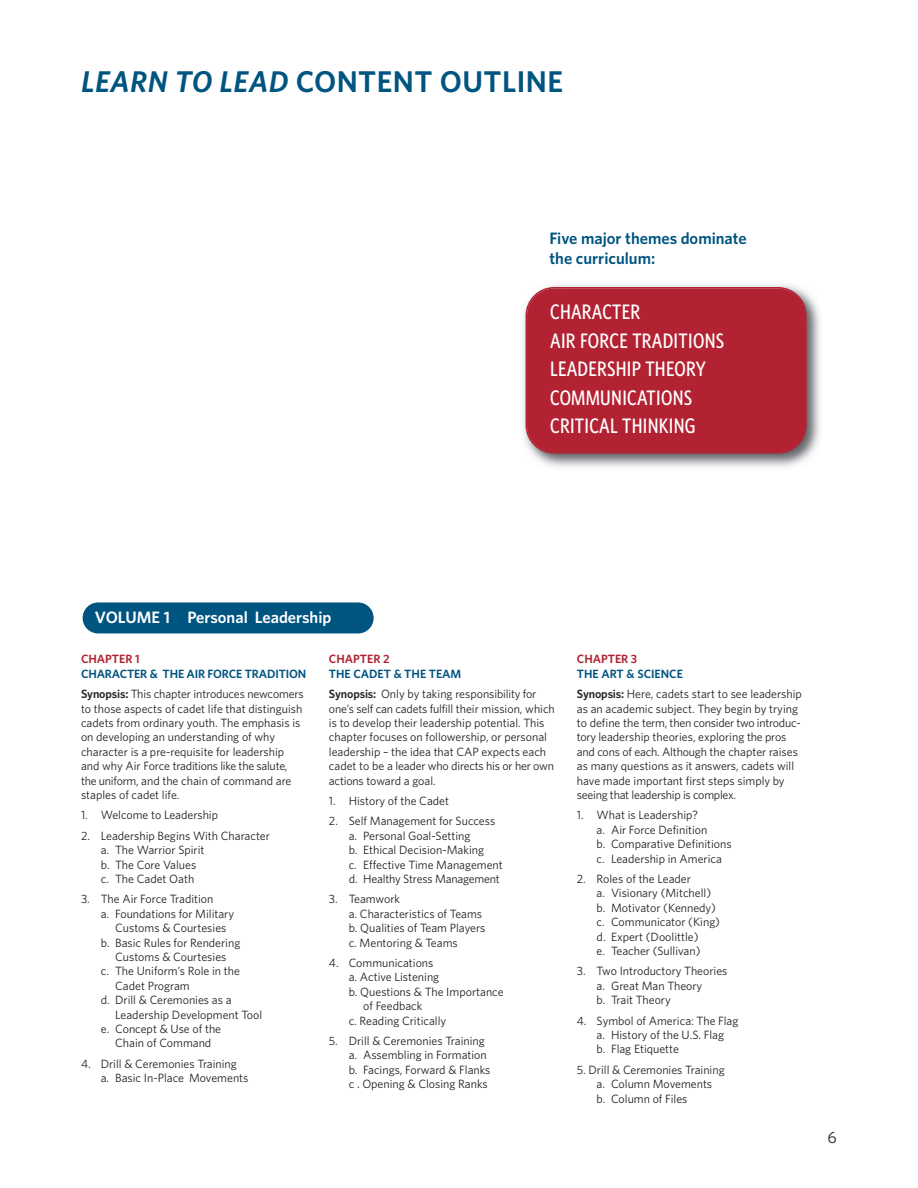
<style>
.page{position:relative;width:918px;height:1188px;background:#fff}
.page>*{position:absolute;margin:0;border:0;box-sizing:border-box;transform-origin:0 0}
.t1{font:600 30px "Whitney";letter-spacing:.015em;color:#005480}
.t2{font:500 21px/28.5px "Whitney Condensed";letter-spacing:.015em;color:#fff}
.t3{font:600 16.5px/19.8px "Whitney";color:#005480}
.t4{font:600 16.5px "Whitney";color:#fff}
.t5{font:16.5px "Whitney";color:#231f20}
.t6{font:12px/14.4px "Whitney";color:#231f20}
.t7{font:600 12px/20.4px "Whitney";letter-spacing:-.01em;color:#005480}
.t8{font:600 12px "Whitney";color:#b32232}
.s1{font-style:italic}
.s2{color:#231f20}
.s3{font-weight:400;color:#231f20}
.s4{font-weight:600;color:#005480}
.s5{font-weight:600}
</style>
<div class="page">
<div style="left:83px;top:602px;width:291px;height:31px;background:#005480;border-radius:15px"></div>
<img style="left:523px;top:284px;width:297px;height:183px">
<div style="left:526px;top:287px;width:281px;height:167px;background:#b32232"></div>
<h1 class="t1" style="left:81px;top:64px;width:484px"><span class="s1">LEARN TO LEAD</span> CONTENT OUTLINE</h1>
<h3 class="t3" style="left:550px;top:229px;width:199px">Five major themes dominate the curriculum:</h3>
<h2 class="t2" style="left:550px;top:298px;width:176px">CHARACTER<br>AIR FORCE TRADITIONS<br>LEADERSHIP THEORY<br>COMMUNICATIONS<br>CRITICAL THINKING</h2>
<h3 class="t4" style="left:95px;top:608px;width:238px">VOLUME 1 Personal Leadership</h3>
<p class="t8" style="left:81px;top:652px;width:60px">CHAPTER 1</p>
<p class="t7" style="left:81px;top:663px;width:227px">CHARACTER &amp; THE AIR FORCE TRADITION<br><span class="s2">Synopsis:</span> <span class="s3">This chapter introduces newcomers</span></p>
<p class="t6" style="left:81px;top:701px;width:223px">to those aspects of cadet life that distinguish cadets from ordinary youth. The emphasis is on developing an understanding of why character is a pre-requisite for leadership and why Air Force traditions like the salute, the uniform, and the chain of command are staples of cadet life.</p>
<p class="t6" style="left:81px;top:808px;width:139px">1. Welcome to Leadership</p>
<p class="t6" style="left:101px;top:828px;width:171px;text-indent:-20px">2. Leadership Begins With Character a. The Warrior Spirit<br>b. The Core Values<br>c. The Cadet Oath</p>
<p class="t6" style="left:81px;top:892px;width:134px">3. The Air Force Tradition</p>
<p class="t6" style="left:101px;top:906px;width:135px">a. Foundations for Military</p>
<p class="t6" style="left:115px;top:921px;width:113px">Customs &amp; Courtesies</p>
<p class="t6" style="left:101px;top:935px;width:141px">b. Basic Rules for Rendering</p>
<p class="t6" style="left:115px;top:950px;width:113px">Customs &amp; Courtesies</p>
<p class="t6" style="left:101px;top:964px;width:141px">c. The Uniform’s Role in the</p>
<p class="t6" style="left:115px;top:978px;width:76px">Cadet Program</p>
<p class="t6" style="left:101px;top:993px;width:132px">d. Drill &amp; Ceremonies as a</p>
<p class="t6" style="left:115px;top:1007px;width:149px">Leadership Development Tool</p>
<p class="t6" style="left:101px;top:1022px;width:122px">e. Concept &amp; Use of the</p>
<p class="t6" style="left:115px;top:1036px;width:98px">Chain of Command</p>
<p class="t6" style="left:101px;top:1056px;width:149px;text-indent:-20px">4. Drill &amp; Ceremonies Training<br>a. Basic In-Place Movements</p>
<p class="t8" style="left:329px;top:652px;width:62px">CHAPTER 2</p>
<p class="t6" style="left:329px;top:663px;width:209px;line-height:20.4px"><span class="s4">THE CADET &amp; THE TEAM<br></span><span class="s5">Synopsis:</span> Only by taking responsibility for</p>
<p class="t6" style="left:329px;top:701px;width:227px">one’s self can cadets fulfill their mission, which is to develop their leadership potential. This chapter focuses on followership, or personal leadership – the idea that CAP expects each cadet to be a leader who directs his or her own actions toward a goal.</p>
<p class="t6" style="left:329px;top:794px;width:122px">1. History of the Cadet</p>
<p class="t6" style="left:349px;top:814px;width:156px;text-indent:-20px">2. Self Management for Success a. Personal Goal-Setting<br>b. Ethical Decision-Making<br>c. Effective Time Management d. Healthy Stress Management</p>
<p class="t6" style="left:349px;top:892px;width:138px;text-indent:-20px">3. Teamwork<br>a. Characteristics of Teams b. Qualities of Team Players c. Mentoring &amp; Teams</p>
<p class="t6" style="left:329px;top:956px;width:106px">4. Communications</p>
<p class="t6" style="left:349px;top:970px;width:92px">a. Active Listening</p>
<p class="t6" style="left:349px;top:984px;width:156px">b. Questions &amp; The Importance</p>
<p class="t6" style="left:363px;top:999px;width:61px">of Feedback</p>
<p class="t6" style="left:349px;top:1013px;width:99px">c. Reading Critically</p>
<p class="t6" style="left:349px;top:1034px;width:143px;text-indent:-20px">5. Drill &amp; Ceremonies Training a. Assembling in Formation b. Facings, Forward &amp; Flanks c . Opening &amp; Closing Ranks</p>
<p class="t8" style="left:577px;top:652px;width:62px">CHAPTER 3</p>
<p class="t6" style="left:577px;top:663px;width:227px;line-height:20.4px"><span class="s4">THE ART &amp; SCIENCE<br></span><span class="s5">Synopsis:</span> Here, cadets start to see leadership</p>
<p class="t6" style="left:577px;top:701px;width:225px">as an academic subject. They begin by trying to define the term, then consider two introduc&shy;tory leadership theories, exploring the pros and cons of each. Although the chapter raises as many questions as it answers, cadets will have made important first steps simply by seeing that leadership is complex.</p>
<p class="t6" style="left:597px;top:808px;width:137px;text-indent:-20px">1. What is Leadership?<br>a. Air Force Definition<br>b. Comparative Definitions c. Leadership in America</p>
<p class="t6" style="left:597px;top:872px;width:125px;text-indent:-20px">2. Roles of the Leader<br>a. Visionary (Mitchell) b. Motivator (Kennedy) c. Communicator (King) d. Expert (Doolittle)<br>e. Teacher (Sullivan)</p>
<p class="t6" style="left:597px;top:964px;width:132px;text-indent:-20px">3. Two Introductory Theories a. Great Man Theory<br>b. Trait Theory</p>
<p class="t6" style="left:597px;top:1013px;width:143px;text-indent:-20px">4. Symbol of America: The Flag a. History of the U.S. Flag<br>b. Flag Etiquette</p>
<p class="t6" style="left:597px;top:1062px;width:130px;text-indent:-20px">5. Drill &amp; Ceremonies Training a. Column Movements<br>b. Column of Files</p>
<h3 class="t5" style="left:828px;top:1127px;width:11px">6</h3>
</div>
